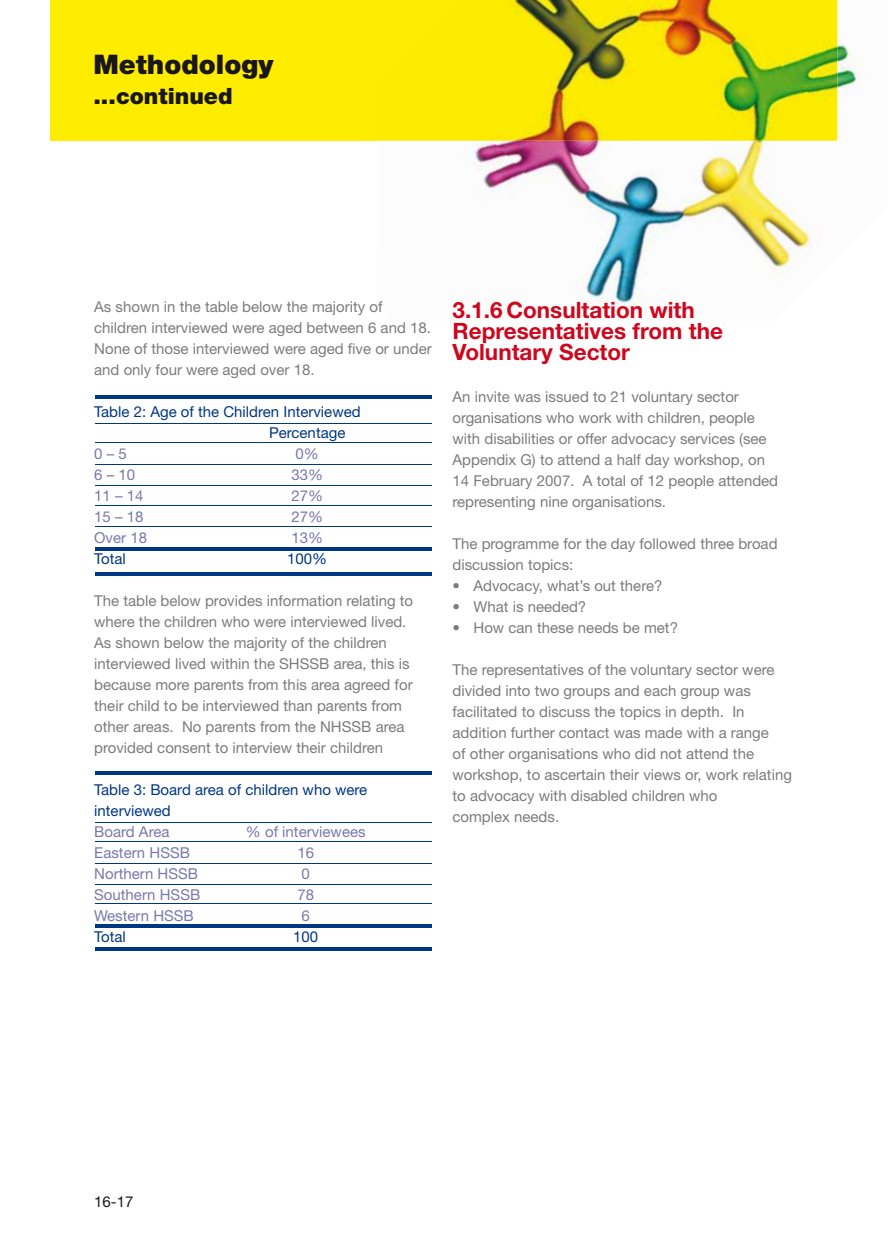
<style>
.page{position:relative;width:888px;height:1258px;background:#fff}
.page>*{position:absolute;margin:0;border:0;box-sizing:border-box;transform-origin:0 0}
.t1{font:900 27px "Helvetica Neue";color:#1a171c}
.t2{font:700 22.5px/21px "Helvetica Neue";color:#cd071e}
.t3{font:900 22.5px "Helvetica Neue";color:#1a171c}
.t4{font:15px/21px "Helvetica Neue";color:#7b7c7e}
.t5{font:15px "Helvetica Neue";color:#7978ac}
.t6{font:15px/21px "Helvetica Neue";color:#003782}
.t7{font:15px "Helvetica Neue";color:#1a171c}
</style>
<div class="page">
<div style="left:51px;top:0;width:786px;height:140px;background:#ffed00"></div>
<img style="left:377px;top:140px;width:113px;height:49px">
<img style="left:490px;top:140px;width:52px;height:52px">
<img style="left:542px;top:140px;width:90px;height:123px">
<img style="left:632px;top:140px;width:157px;height:132px">
<img style="left:703px;top:140px;width:114px;height:126px">
<img style="left:837px;top:0;width:12px;height:50px">
<img style="left:574px;top:263px;width:78px;height:49px">
<img style="left:756px;top:50px;width:107px;height:180px">
<img style="left:629px;top:299px;width:23px;height:16px">
<img style="left:507px;top:0;width:70px;height:14px">
<img style="left:498px;top:14px;width:129px;height:126px">
<img style="left:627px;top:0;width:210px;height:140px">
<img style="left:540px;top:51px;width:128px;height:89px">
<img style="left:713px;top:0;width:124px;height:95px">
<img style="left:614px;top:88px;width:91px;height:52px">
<img style="left:689px;top:125px;width:33px;height:15px">
<img style="left:809px;top:65px;width:28px;height:59px">
<hr style="left:95px;top:395px;width:336px;height:3px;background:#003782">
<hr style="left:95px;top:573px;width:336px;height:3px;background:#003782">
<hr style="left:95px;top:547px;width:336px;height:3px;background:#003782">
<hr style="left:95px;top:423px;width:336px;height:1px;background:#003782">
<hr style="left:95px;top:442px;width:336px;height:1px;background:#003782">
<hr style="left:95px;top:464px;width:336px;height:1px;background:#003782">
<hr style="left:95px;top:485px;width:336px;height:1px;background:#003782">
<hr style="left:95px;top:505px;width:336px;height:1px;background:#003782">
<hr style="left:95px;top:526px;width:336px;height:1px;background:#003782">
<hr style="left:95px;top:771px;width:336px;height:3px;background:#003782">
<hr style="left:95px;top:948px;width:336px;height:3px;background:#003782">
<hr style="left:95px;top:924px;width:336px;height:3px;background:#003782">
<hr style="left:95px;top:840px;width:336px;height:1px;background:#003782">
<hr style="left:95px;top:822px;width:336px;height:1px;background:#003782">
<hr style="left:95px;top:863px;width:336px;height:1px;background:#003782">
<hr style="left:95px;top:884px;width:336px;height:1px;background:#003782">
<hr style="left:95px;top:903px;width:336px;height:1px;background:#003782">
<h1 class="t1" style="left:93px;top:54px;width:182px">Methodology</h1>
<h2 class="t3" style="left:93px;top:88px;width:141px">...continued</h2>
<p class="t4" style="left:94px;top:298px;width:339px">As shown in the table below the majority of children interviewed were aged between 6 and 18.<br>None of those interviewed were aged five or under and only four were aged over 18.</p>
<p class="t6" style="left:269px;top:403px;width:93px;text-indent:-175px">Table 2: Age of the Children Interviewed<br>Percentage</p>
<p class="t5" style="left:94px;top:449px;width:34px">0 – 5</p>
<p class="t5" style="left:296px;top:449px;width:25px">0%</p>
<p class="t5" style="left:94px;top:470px;width:42px">6 – 10</p>
<p class="t5" style="left:291px;top:470px;width:33px">33%</p>
<p class="t5" style="left:94px;top:491px;width:51px">11 – 14</p>
<p class="t5" style="left:291px;top:491px;width:33px">27%</p>
<p class="t5" style="left:94px;top:512px;width:51px">15 – 18</p>
<p class="t5" style="left:291px;top:512px;width:33px">27%</p>
<p class="t5" style="left:94px;top:533px;width:54px">Over 18</p>
<p class="t5" style="left:291px;top:533px;width:33px">13%</p>
<p class="t6" style="left:94px;top:550px;width:33px">Total</p>
<p class="t6" style="left:287px;top:550px;width:42px">100%</p>
<p class="t4" style="left:94px;top:592px;width:320px">The table below provides information relating to where the children who were interviewed lived.<br>As shown below the majority of the children interviewed lived within the SHSSB area, this is because more parents from this area agreed for their child to be interviewed than parents from other areas. No parents from the NHSSB area provided consent to interview their children</p>
<p class="t6" style="left:94px;top:781px;width:275px">Table 3: Board area of children who were interviewed</p>
<p class="t5" style="left:94px;top:827px;width:77px">Board Area</p>
<p class="t5" style="left:246px;top:827px;width:121px">% of interviewees</p>
<p class="t5" style="left:94px;top:848px;width:97px">Eastern HSSB</p>
<p class="t5" style="left:297px;top:848px;width:18px">16</p>
<p class="t5" style="left:94px;top:869px;width:105px">Northern HSSB</p>
<p class="t5" style="left:302px;top:869px;width:10px">0</p>
<p class="t5" style="left:94px;top:890px;width:108px">Southern HSSB</p>
<p class="t5" style="left:297px;top:890px;width:18px">78</p>
<p class="t5" style="left:94px;top:911px;width:101px">Western HSSB</p>
<p class="t5" style="left:302px;top:911px;width:10px">6</p>
<p class="t6" style="left:94px;top:928px;width:33px">Total</p>
<p class="t6" style="left:293px;top:928px;width:27px">100</p>
<h2 class="t2" style="left:452px;top:302px;width:272px">3.1.6 Consultation with<br>Representatives from the<br>Voluntary Sector</h2>
<p class="t4" style="left:452px;top:388px;width:327px">An invite was issued to 21 voluntary sector organisations who work with children, people with disabilities or offer advocacy services (see Appendix G) to attend a half day workshop, on 14 February 2007. A total of 12 people attended representing nine organisations.</p>
<p class="t4" style="left:452px;top:535px;width:327px">The programme for the day followed three broad discussion topics:</p>
<p class="t4" style="left:452px;top:577px;width:211px">• Advocacy, what’s out there?</p>
<p class="t4" style="left:452px;top:598px;width:135px">• What is needed?</p>
<p class="t4" style="left:452px;top:619px;width:227px">• How can these needs be met?</p>
<p class="t4" style="left:452px;top:661px;width:341px">The representatives of the voluntary sector were divided into two groups and each group was facilitated to discuss the topics in depth. In addition further contact was made with a range<br>of other organisations who did not attend the workshop, to ascertain their views or, work relating to advocacy with disabled children who<br>complex needs.</p>
<p class="t7" style="left:94px;top:1196px;width:41px">16-17</p>
</div>
